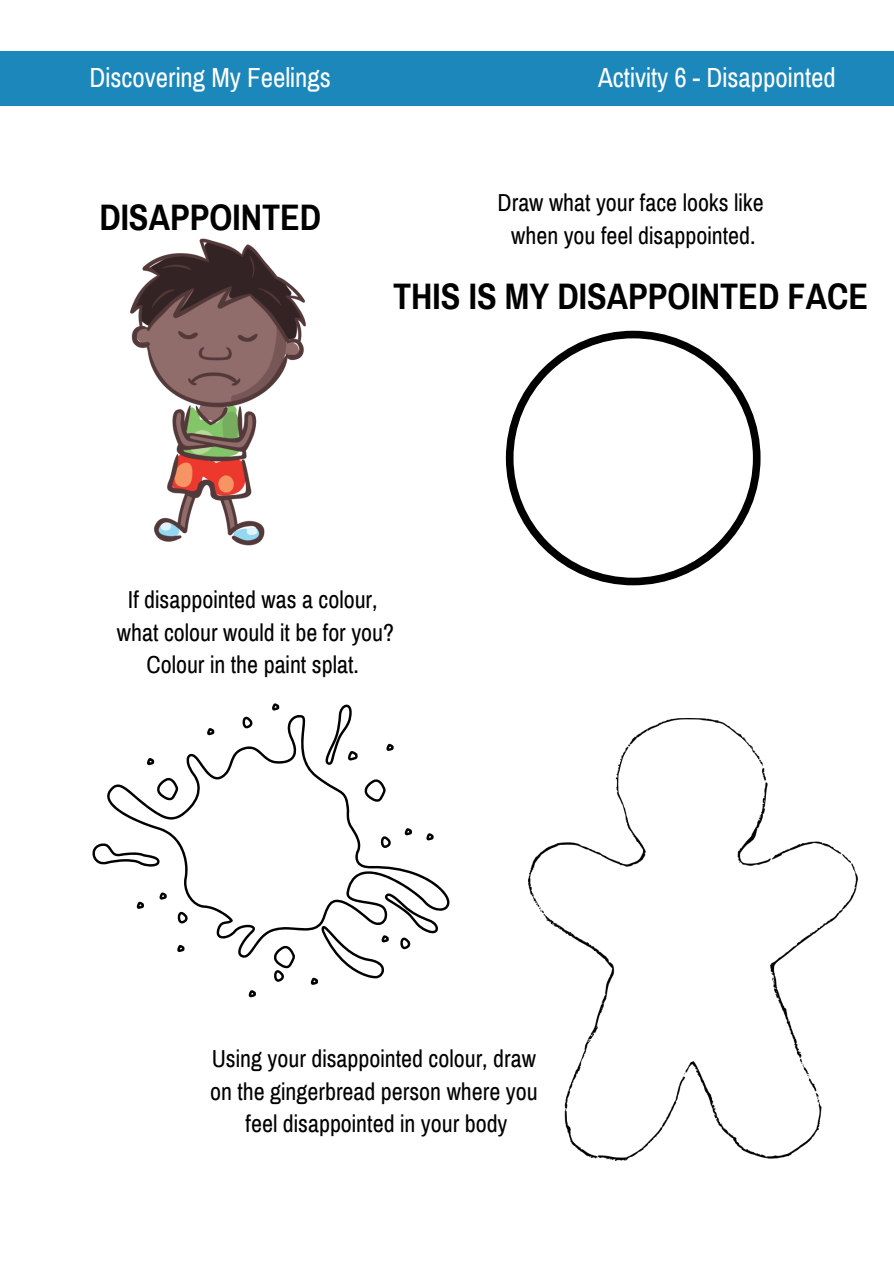
<style>
.page{position:relative;width:894px;height:1264px;background:#fff}
.page>*{position:absolute;margin:0;border:0;box-sizing:border-box;transform-origin:0 0}
.t1{font:700 36px "Archivo Narrow";color:#000}
.t2{font:27px "Archivo Narrow";color:#fff}
.t3{font:24px/32.7px "Archivo Narrow";color:#000;text-align:center}
</style>
<div class="page">
<div style="left:0;top:51px;width:893px;height:55px;background:#1c87bb"></div>
<svg style="left:505px;top:331px;width:255px;height:254px"></svg>
<svg style="left:107px;top:703px;width:343px;height:295px"></svg>
<svg style="left:92px;top:833px;width:76px;height:77px"></svg>
<img style="left:528px;top:718px;width:329px;height:442px">
<img style="left:130px;top:238px;width:176px;height:308px">
<p class="t2" style="left:89px;top:63px;width:243px">Discovering My Feelings</p>
<h1 class="t1" style="left:99px;top:198px;width:223px">DISAPPOINTED</h1>
<p class="t2" style="left:598px;top:63px;width:239px">Activity 6 - Disappointed</p>
<p class="t3" style="left:497px;top:186px;width:267px">Draw what your face looks like when you feel disappointed.</p>
<h1 class="t1" style="left:393px;top:277px;width:476px">THIS IS MY DISAPPOINTED FACE</h1>
<p class="t3" style="left:117px;top:583px;width:278px">If disappointed was a colour, what colour would it be for you?<br>Colour in the paint splat.</p>
<p class="t3" style="left:210px;top:1042px;width:329px">Using your disappointed colour, draw on the gingerbread person where you feel disappointed in your body</p>
</div>
